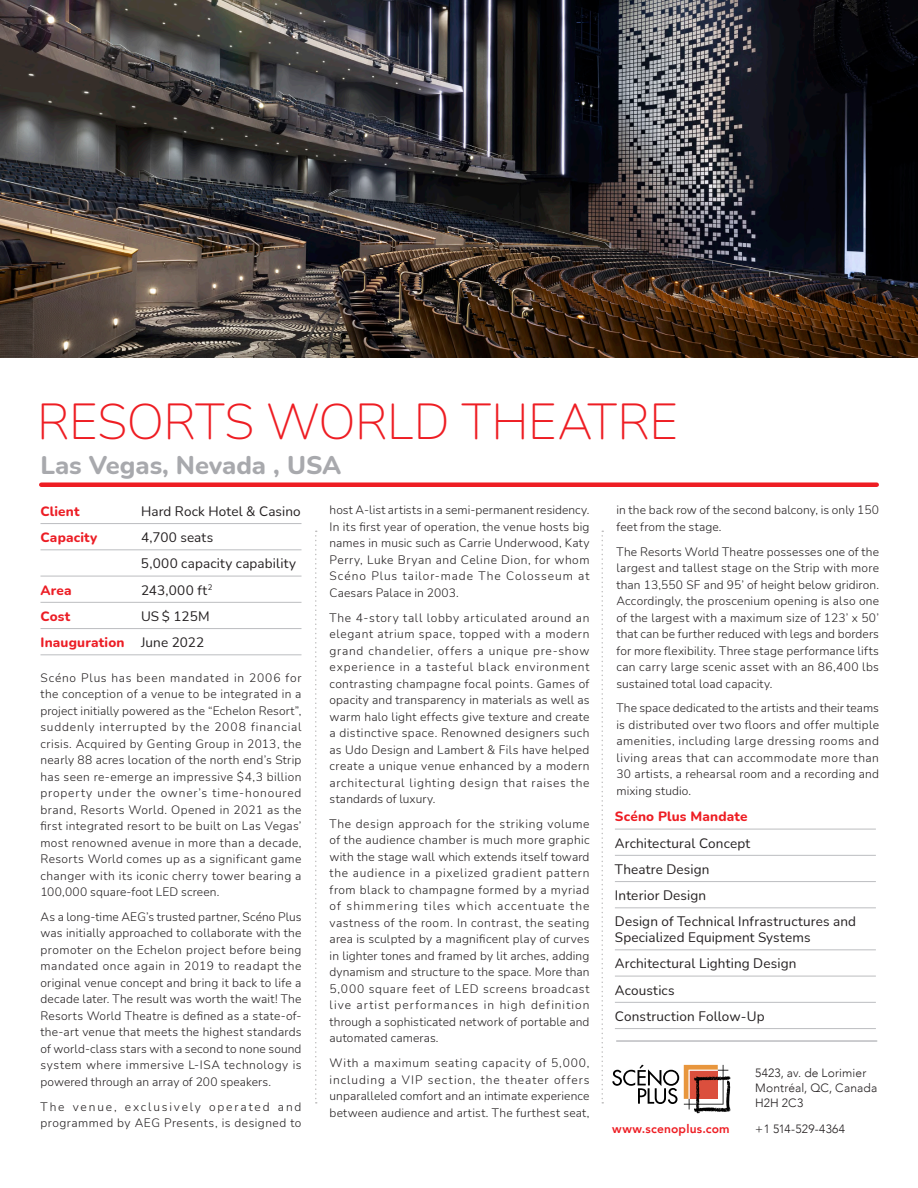
<style>
.page{position:relative;width:918px;height:1188px;background:#fff}
.page>*{position:absolute;margin:0;border:0;box-sizing:border-box;transform-origin:0 0}
._1-_NOM_SALLE{font:200 49.5px "Nunito";letter-spacing:-.005em;color:#ee1d23}
._2-_LIEUX{font:800 25.5px "Nunito";color:#a8a9ad}
._4-_TABLOS{font:13.5px/15.8px "Nunito";letter-spacing:.01em;color:#231f20}
._4-_TABLOS-2{font:800 13.5px "Nunito";letter-spacing:.015em;color:#ec1d25}
._4-_TABLOS-3{font:800 13.5px "Nunito";letter-spacing:.015em;color:#ee1d23}
._3-_TEXTE{font:300 12px/16.5px "Nunito";letter-spacing:.02em;color:#231f20;text-align:justify}
._3-_TEXTE-2{font:300 12px/16.5px "Nunito";letter-spacing:.05em;color:#231f20}
.t1{font:300 12px/15px "Avenir";letter-spacing:.01em;color:#231f20}
.t2{font:800 12px "Avenir";letter-spacing:.015em;color:#ee1d23}
.s1{font-weight:400;color:#231f20}
</style>
<div class="page">
<svg style="left:612px;top:1065px;width:119px;height:49px"></svg>
<svg style="left:315px;top:531px;width:2px;height:573px"></svg>
<svg style="left:602px;top:531px;width:1px;height:573px"></svg>
<hr style="left:615px;top:829px;width:261px;height:1px;background:#bcbdc0">
<hr style="left:615px;top:855px;width:261px;height:1px;background:#bcbdc0">
<hr style="left:615px;top:881px;width:261px;height:1px;background:#bcbdc0">
<hr style="left:615px;top:908px;width:261px;height:1px;background:#bcbdc0">
<hr style="left:615px;top:950px;width:261px;height:1px;background:#bcbdc0">
<hr style="left:615px;top:976px;width:261px;height:1px;background:#bcbdc0">
<hr style="left:615px;top:1002px;width:261px;height:1px;background:#bcbdc0">
<hr style="left:615px;top:1028px;width:261px;height:1px;background:#bcbdc0">
<div style="left:41px;top:482px;width:836px;height:5px;background:#ee1d23"></div>
<hr style="left:617px;top:1040px;width:260px;height:2px;background:#bcbdc0">
<img style="left:0;top:0;width:918px;height:358px">
<hr style="left:40px;top:523px;width:262px;height:1px;background:#bcbdc0">
<hr style="left:40px;top:550px;width:262px;height:1px;background:#bcbdc0">
<hr style="left:40px;top:576px;width:262px;height:1px;background:#bcbdc0">
<hr style="left:40px;top:602px;width:262px;height:1px;background:#bcbdc0">
<hr style="left:40px;top:628px;width:262px;height:1px;background:#bcbdc0">
<hr style="left:40px;top:655px;width:262px;height:1px;background:#bcbdc0">
<p class="_1-_NOM_SALLE" style="left:37px;top:387px;width:642px">RESORTS WORLD THEATRE</p>
<p class="_2-_LIEUX" style="left:40px;top:447px;width:302px">Las Vegas, Nevada , USA</p>
<p class="_3-_TEXTE" style="left:330px;top:502px;width:261px">host A-list artists in a semi-permanent residency.<br>In its first year of operation, the venue hosts big names in music such as Carrie Underwood, Katy Perry, Luke Bryan and Celine Dion, for whom Scéno Plus tailor-made The Colosseum at Caesars Palace in 2003.</p>
<p class="_3-_TEXTE" style="left:330px;top:609px;width:261px">The 4-story tall lobby articulated around an elegant atrium space, topped with a modern grand chandelier, offers a unique pre-show experience in a tasteful black environment contrasting champagne focal points. Games of opacity and transparency in materials as well as warm halo light effects give texture and create a distinctive space. Renowned designers such as Udo Design and Lambert &amp; Fils have helped create a unique venue enhanced by a modern architectural lighting design that raises the standards of luxury.</p>
<p class="_3-_TEXTE" style="left:330px;top:815px;width:261px">The design approach for the striking volume of the audience chamber is much more graphic with the stage wall which extends itself toward the audience in a pixelized gradient pattern from black to champagne formed by a myriad of shimmering tiles which accentuate the vastness of the room. In contrast, the seating area is sculpted by a magnificent play of curves in lighter tones and framed by lit arches, adding dynamism and structure to the space. More than 5,000 square feet of LED screens broadcast live artist performances in high definition through a sophisticated network of portable and automated cameras.</p>
<p class="_3-_TEXTE" style="left:330px;top:1054px;width:261px">With a maximum seating capacity of 5,000, including a VIP section, the theater offers unparalleled comfort and an intimate experience between audience and artist. The furthest seat,</p>
<p class="_4-_TABLOS-2" style="left:40px;top:502px;width:41px">Client</p>
<p class="_4-_TABLOS" style="left:141px;top:503px;width:161px">Hard Rock Hotel &amp; Casino</p>
<p class="_4-_TABLOS-2" style="left:40px;top:528px;width:58px">Capacity</p>
<p class="_4-_TABLOS" style="left:141px;top:529px;width:74px">4,700 seats</p>
<p class="_4-_TABLOS" style="left:141px;top:555px;width:157px">5,000 capacity capability</p>
<p class="_4-_TABLOS-2" style="left:40px;top:580px;width:33px">Area</p>
<p class="_4-_TABLOS" style="left:141px;top:582px;width:73px">243,000 ft<sup>2</sup></p>
<p class="_4-_TABLOS-2" style="left:40px;top:607px;width:31px">Cost</p>
<p class="_4-_TABLOS" style="left:141px;top:608px;width:70px">US $ 125M</p>
<p class="_4-_TABLOS-2" style="left:40px;top:633px;width:165px">Inauguration <span class="s1">June 2022</span></p>
<p class="_3-_TEXTE" style="left:40px;top:669px;width:263px">Scéno Plus has been mandated in 2006 for the conception of a venue to be integrated in a project initially powered as the “Echelon Resort”, suddenly interrupted by the 2008 financial crisis. Acquired by Genting Group in 2013, the nearly 88 acres location of the north end’s Strip has seen re-emerge an impressive $4,3 billion property under the owner’s time-honoured brand, Resorts World. Opened in 2021 as the first integrated resort to be built on Las Vegas’ most renowned avenue in more than a decade, Resorts World comes up as a significant game changer with its iconic cherry tower bearing a 100,000 square-foot LED screen.</p>
<p class="_3-_TEXTE" style="left:40px;top:908px;width:263px">As a long-time AEG’s trusted partner, Scéno Plus was initially approached to collaborate with the promoter on the Echelon project before being mandated once again in 2019 to readapt the original venue concept and bring it back to life a decade later. The result was worth the wait! The Resorts World Theatre is defined as a state-of&shy;the-art venue that meets the highest standards of world-class stars with a second to none sound system where immersive L-ISA technology is powered through an array of 200 speakers.</p>
<p class="_3-_TEXTE-2" style="left:40px;top:1098px;width:263px">The venue, exclusively operated and programmed by AEG Presents, is designed to</p>
<p class="_3-_TEXTE" style="left:616px;top:502px;width:264px">in the back row of the second balcony, is only 150 feet from the stage.</p>
<p class="_3-_TEXTE" style="left:616px;top:543px;width:264px">The Resorts World Theatre possesses one of the largest and tallest stage on the Strip with more than 13,550 SF and 95’ of height below gridiron.<br>Accordingly, the proscenium opening is also one of the largest with a maximum size of 123’ x 50’ that can be further reduced with legs and borders for more flexibility. Three stage performance lifts can carry large scenic asset with an 86,400 lbs sustained total load capacity.</p>
<p class="_3-_TEXTE" style="left:616px;top:700px;width:264px">The space dedicated to the artists and their teams is distributed over two floors and offer multiple amenities, including large dressing rooms and living areas that can accommodate more than 30 artists, a rehearsal room and a recording and mixing studio.</p>
<p class="_4-_TABLOS-3" style="left:615px;top:807px;width:134px">Scéno Plus Mandate</p>
<p class="_4-_TABLOS" style="left:615px;top:835px;width:137px">Architectural Concept</p>
<p class="_4-_TABLOS" style="left:615px;top:861px;width:96px">Theatre Design</p>
<p class="_4-_TABLOS" style="left:615px;top:887px;width:93px">Interior Design</p>
<p class="_4-_TABLOS" style="left:615px;top:913px;width:243px">Design of Technical Infrastructures and<br>Specialized Equipment Systems</p>
<p class="_4-_TABLOS" style="left:615px;top:955px;width:183px">Architectural Lighting Design</p>
<p class="_4-_TABLOS" style="left:615px;top:982px;width:61px">Acoustics</p>
<p class="_4-_TABLOS" style="left:615px;top:1008px;width:151px">Construction Follow-Up</p>
<p class="t1" style="left:755px;top:1065px;width:124px">5423, av. de Lorimier<br>Montréal, QC, Canada<br>H2H 2C3</p>
<p class="t2" style="left:612px;top:1119px;width:119px">www.scenoplus.com</p>
<p class="t1" style="left:755px;top:1121px;width:91px">+1 514-529-4364</p>
</div>
